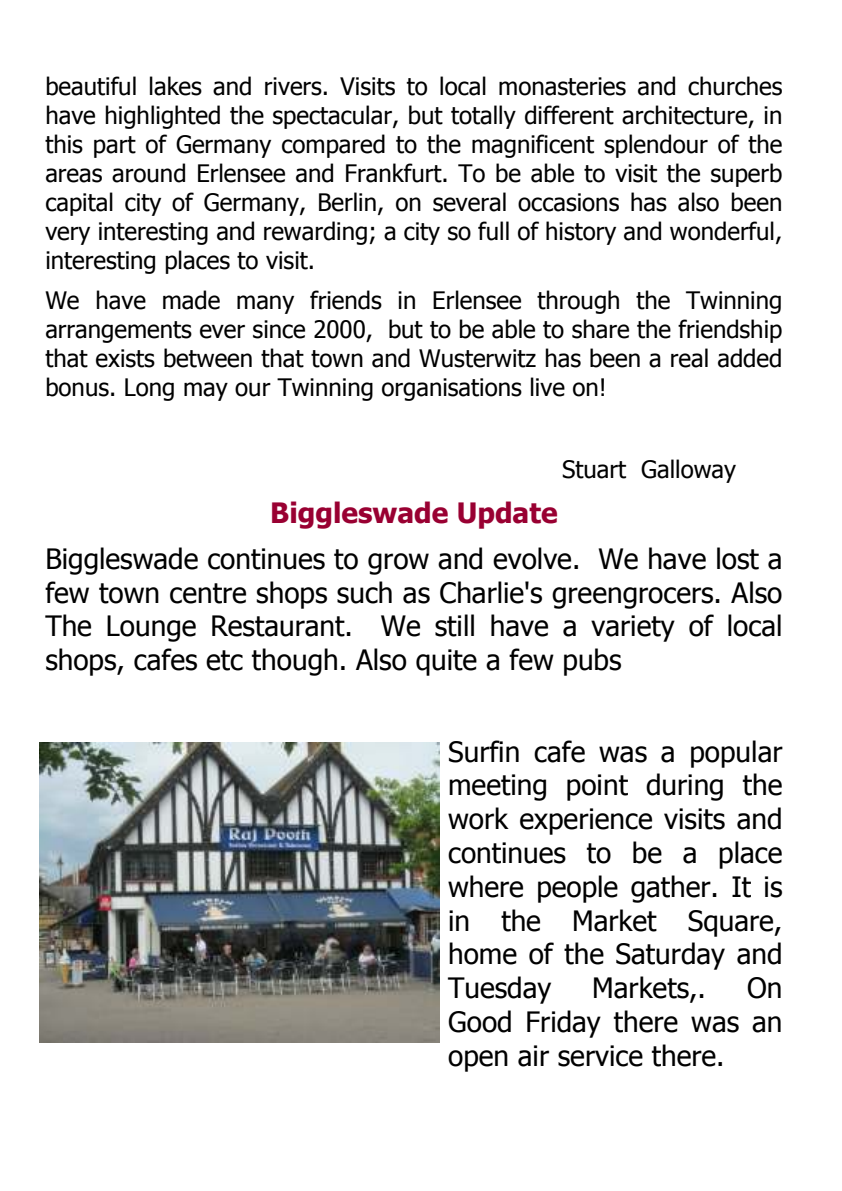
<style>
.page{position:relative;width:842px;height:1191px;background:#fff}
.page>*{position:absolute;margin:0;border:0;box-sizing:border-box;transform-origin:0 0}
.t1{font:28px/33.8px "Tahoma";color:#000;text-align:justify}
.t2{font:700 28px "Tahoma";color:#990032}
.t3{font:24px/29px "Tahoma";color:#000;text-align:justify}
</style>
<div class="page">
<img style="left:39px;top:742px;width:400px;height:300px">
<p class="t3" style="left:45px;top:74px;width:739px">beautiful lakes and rivers. Visits to local monasteries and churches have highlighted the spectacular, but totally different architecture, in this part of Germany compared to the magnificent splendour of the areas around Erlensee and Frankfurt. To be able to visit the superb capital city of Germany, Berlin, on several occasions has also been very interesting and rewarding; a city so full of history and wonderful, interesting places to visit.</p>
<p class="t3" style="left:45px;top:288px;width:739px">We have made many friends in Erlensee through the Twinning arrangements ever since 2000, but to be able to share the friendship that exists between that town and Wusterwitz has been a real added bonus. Long may our Twinning organisations live on!</p>
<p class="t3" style="left:562px;top:457px;width:175px">Stuart Galloway</p>
<p class="t2" style="left:270px;top:502px;width:289px">Biggleswade Update</p>
<p class="t1" style="left:45px;top:544px;width:739px">Biggleswade continues to grow and evolve. We have lost a few town centre shops such as Charlie's greengrocers. Also The Lounge Restaurant. We still have a variety of local shops, cafes etc though. Also quite a few pubs</p>
<p class="t1" style="left:448px;top:737px;width:336px">Surfin cafe was a popular meeting point during the work experience visits and continues to be a place where people gather. It is in the Market Square, home of the Saturday and Tuesday</p>
<p class="t1" style="left:592px;top:973px;width:115px">Markets,.</p>
<p class="t1" style="left:448px;top:973px;width:336px;text-indent:299px">On Good Friday there was an open air service there.</p>
</div>
